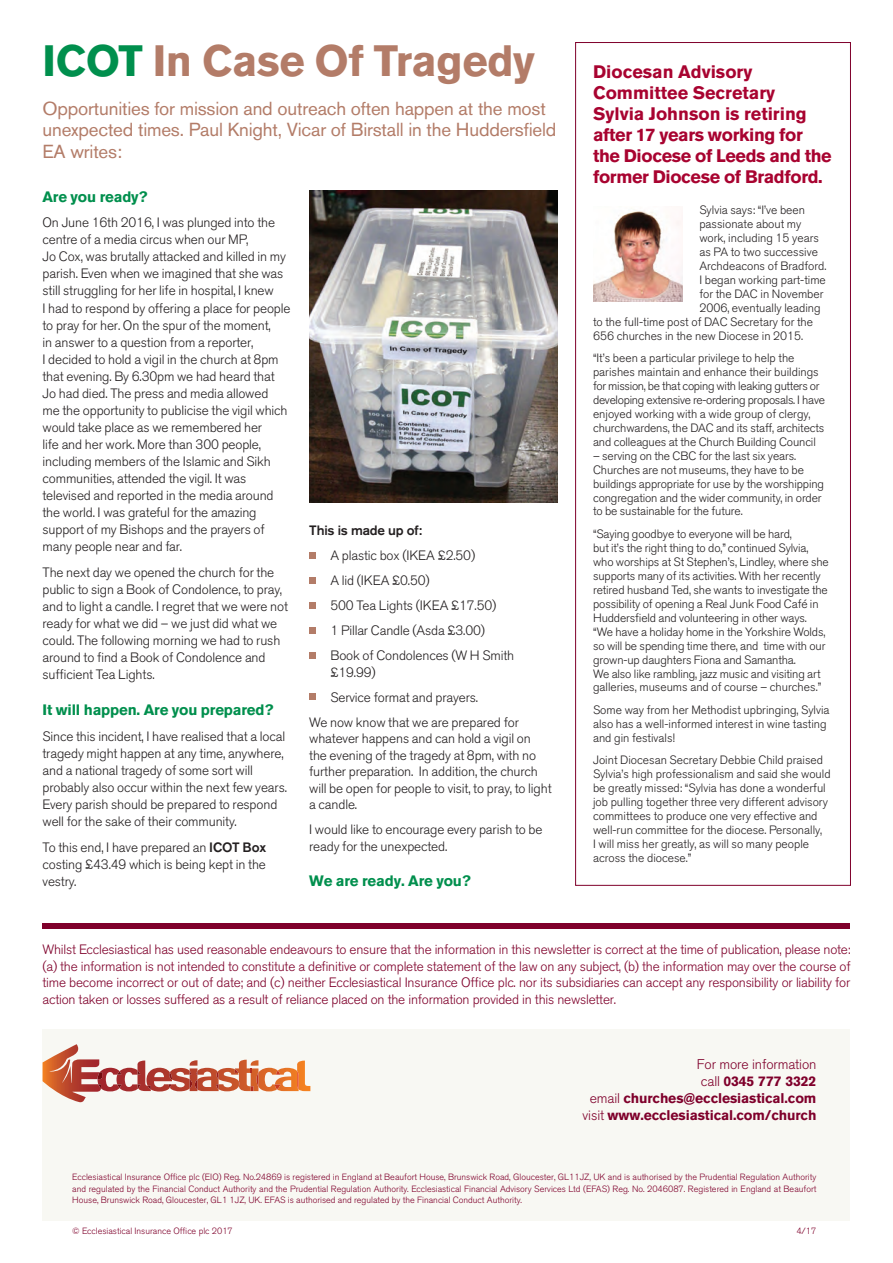
<style>
.page{position:relative;width:893px;height:1263px;background:#fff}
.page>*{position:absolute;margin:0;border:0;box-sizing:border-box;transform-origin:0 0}
.t1{font:700 43.5px "Akzidenz Grotesk BQ";letter-spacing:-.01em;color:#b37c68}
.Intro_13_15{font:18.75px/21.8px "Akzidenz Grotesk BQ";letter-spacing:-.01em;color:#b37c68}
.t2{font:700 18px/21px "Akzidenz Grotesk BQ";letter-spacing:-.02em;color:#a80330}
.Subhead{font:700 15px "Akzidenz Grotesk BQ";letter-spacing:-.01em;color:#008f4d}
.t3{font:700 13.95px "Akzidenz Grotesk BQ";letter-spacing:-.01em;color:#7f002b}
.t4{font:300 13.95px "Akzidenz Grotesk BQ";letter-spacing:-.01em;color:#7f002b}
.Body_9_5_11_5{font:300 13.5px/17.1px "Akzidenz Grotesk BQ";letter-spacing:-.01em;color:#231f20}
.t5{font:300 13.5px/16.5px "Akzidenz Grotesk BQ";letter-spacing:-.015em;color:#7f002b;text-align:justify}
.Body_9_5_11_5-2{font:500 13.5px "Akzidenz Grotesk BQ";letter-spacing:-.01em;color:#231f20}
.Body_9_5_11_5-3{font:300 12px/14px "Akzidenz Grotesk BQ";color:#231f20}
.t6{font:300 9px/11.2px "Akzidenz Grotesk BQ";color:#7f002b;text-align:justify}
.s1{color:#008f4d}
.s2{font-weight:500}
.s3{font-weight:300}
</style>
<div class="page">
<div style="left:43px;top:1029px;width:807px;height:191px;background:#f8f8f3"></div>
<svg style="left:43px;top:1044px;width:267px;height:59px"></svg>
<div style="left:43px;top:923px;width:807px;height:6px;background:#7f002b"></div>
<div style="left:309px;top:552px;width:7px;height:7px;background:#b37c68"></div>
<div style="left:309px;top:577px;width:7px;height:7px;background:#b37c68"></div>
<div style="left:309px;top:602px;width:7px;height:7px;background:#b37c68"></div>
<div style="left:309px;top:627px;width:7px;height:7px;background:#b37c68"></div>
<div style="left:309px;top:652px;width:7px;height:7px;background:#b37c68"></div>
<div style="left:309px;top:694px;width:7px;height:6px;background:#b37c68"></div>
<img style="left:309px;top:190px;width:249px;height:312px">
<img style="left:593px;top:211px;width:89px;height:91px">
<p class="t1" style="left:43px;top:36px;width:494px"><span class="s1">ICOT</span> In Case Of Tragedy</p>
<p class="Intro_13_15" style="left:43px;top:97px;width:515px">Opportunities for mission and outreach often happen at the most unexpected times. Paul Knight, Vicar of Birstall in the Huddersfield<br>EA writes:</p>
<p class="Subhead" style="left:43px;top:188px;width:107px">Are you ready?</p>
<p class="Body_9_5_11_5" style="left:43px;top:214px;width:249px">On June 16th 2016, I was plunged into the centre of a media circus when our MP,<br>Jo Cox, was brutally attacked and killed in my parish. Even when we imagined that she was still struggling for her life in hospital, I knew<br>I had to respond by offering a place for people to pray for her. On the spur of the moment,<br>in answer to a question from a reporter,<br>I decided to hold a vigil in the church at 8pm that evening. By 6.30pm we had heard that Jo had died. The press and media allowed<br>me the opportunity to publicise the vigil which would take place as we remembered her<br>life and her work. More than 300 people, including members of the Islamic and Sikh communities, attended the vigil. It was televised and reported in the media around the world. I was grateful for the amazing support of my Bishops and the prayers of many people near and far.</p>
<p class="Body_9_5_11_5" style="left:43px;top:564px;width:247px">The next day we opened the church for the public to sign a Book of Condolence, to pray, and to light a candle. I regret that we were not ready for what we did – we just did what we could. The following morning we had to rush around to find a Book of Condolence and sufficient Tea Lights.</p>
<p class="Subhead" style="left:43px;top:701px;width:232px">It will happen. Are you prepared?</p>
<p class="Body_9_5_11_5" style="left:43px;top:728px;width:246px">Since this incident, I have realised that a local tragedy might happen at any time, anywhere, and a national tragedy of some sort will probably also occur within the next few years.<br>Every parish should be prepared to respond well for the sake of their community.</p>
<p class="Body_9_5_11_5" style="left:43px;top:839px;width:225px;text-align:justify">To this end, I have prepared an <span class="s2">ICOT Box </span>costing £43.49 which is being kept in the vestry.</p>
<p class="Body_9_5_11_5-2" style="left:309px;top:522px;width:114px">This is made up of:</p>
<p class="Body_9_5_11_5" style="left:330px;top:547px;width:146px">A plastic box (IKEA £2.50)</p>
<p class="Body_9_5_11_5" style="left:330px;top:572px;width:101px">A lid (IKEA £0.50)</p>
<p class="Body_9_5_11_5" style="left:330px;top:597px;width:167px">500 Tea Lights (IKEA £17.50)</p>
<p class="Body_9_5_11_5" style="left:330px;top:622px;width:156px">1 Pillar Candle (Asda £3.00)</p>
<p class="Body_9_5_11_5" style="left:330px;top:647px;width:185px;line-height:16.5px">Book of Condolences (W H Smith £19.99)</p>
<p class="Body_9_5_11_5" style="left:330px;top:689px;width:149px">Service format and prayers.</p>
<p class="Body_9_5_11_5" style="left:309px;top:714px;width:244px;line-height:16.5px">We now know that we are prepared for whatever happens and can hold a vigil on the evening of the tragedy at 8pm, with no further preparation. In addition, the church will be open for people to visit, to pray, to light a candle.</p>
<p class="Body_9_5_11_5" style="left:309px;top:821px;width:235px;line-height:16.5px">I would like to encourage every parish to be ready for the unexpected.</p>
<p class="Subhead" style="left:309px;top:872px;width:163px">We are ready. Are you?</p>
<p class="t2" style="left:593px;top:61px;width:240px">Diocesan Advisory<br>Committee Secretary<br>Sylvia Johnson is retiring after 17 years working for the Diocese of Leeds and the former Diocese of Bradford.</p>
<p class="Body_9_5_11_5-3" style="left:699px;top:203px;width:107px">Sylvia says: “I’ve been</p>
<p class="Body_9_5_11_5-3" style="left:699px;top:217px;width:104px">passionate about my</p>
<p class="Body_9_5_11_5-3" style="left:699px;top:231px;width:121px">work, including 15 years</p>
<p class="Body_9_5_11_5-3" style="left:699px;top:245px;width:120px">as PA to two successive</p>
<p class="Body_9_5_11_5-3" style="left:699px;top:259px;width:129px">Archdeacons of Bradford.</p>
<p class="Body_9_5_11_5-3" style="left:699px;top:273px;width:128px">I began working part-time</p>
<p class="Body_9_5_11_5-3" style="left:699px;top:287px;width:126px">for the DAC in November</p>
<p class="Body_9_5_11_5-3" style="left:699px;top:301px;width:123px">2006, eventually leading</p>
<p class="Body_9_5_11_5-3" style="left:593px;top:315px;width:222px">to the full-time post of DAC Secretary for the</p>
<p class="Body_9_5_11_5-3" style="left:593px;top:329px;width:212px">656 churches in the new Diocese in 2015.</p>
<p class="Body_9_5_11_5-3" style="left:593px;top:351px;width:234px">“It’s been a particular privilege to help the parishes maintain and enhance their buildings for mission, be that coping with leaking gutters or developing extensive re-ordering proposals. I have enjoyed working with a wide group of clergy, churchwardens, the DAC and its staff, architects and colleagues at the Church Building Council</p>
<p class="Body_9_5_11_5-3" style="left:593px;top:449px;width:232px">– serving on the CBC for the last six years.<br>Churches are not museums, they have to be buildings appropriate for use by the worshipping congregation and the wider community, in order to be sustainable for the future.</p>
<p class="Body_9_5_11_5-3" style="left:593px;top:527px;width:237px">“Saying goodbye to everyone will be hard,<br>but it’s the right thing to do,” continued Sylvia, who worships at St Stephen’s, Lindley, where she supports many of its activities. With her recently retired husband Ted, she wants to investigate the possibility of opening a Real Junk Food Café in Huddersfield and volunteering in other ways. “We have a holiday home in the Yorkshire Wolds, so will be spending time there, and time with our grown-up daughters Fiona and Samantha.<br>We also like rambling, jazz music and visiting art galleries, museums and of course – churches.”</p>
<p class="Body_9_5_11_5-3" style="left:593px;top:703px;width:238px">Some way from her Methodist upbringing, Sylvia also has a well-informed interest in wine tasting and gin festivals!</p>
<p class="Body_9_5_11_5-3" style="left:593px;top:753px;width:239px">Joint Diocesan Secretary Debbie Child praised Sylvia’s high professionalism and said she would be greatly missed: “Sylvia has done a wonderful job pulling together three very different advisory committees to produce one very effective and well-run committee for the diocese. Personally,<br>I will miss her greatly, as will so many people across the diocese.”</p>
<p class="t5" style="left:43px;top:941px;width:810px">Whilst Ecclesiastical has used reasonable endeavours to ensure that the information in this newsletter is correct at the time of publication, please note: (a) the information is not intended to constitute a definitive or complete statement of the law on any subject, (b) the information may over the course of time become incorrect or out of date; and (c) neither Ecclesiastical Insurance Office plc. nor its subsidiaries can accept any responsibility or liability for action taken or losses suffered as a result of reliance placed on the information provided in this newsletter.</p>
<p class="t4" style="left:697px;top:1056px;width:121px">For more information</p>
<p class="t3" style="left:701px;top:1073px;width:117px"><span class="s3">call</span> 0345 777 3322</p>
<p class="t3" style="left:590px;top:1090px;width:228px"><span class="s3">email</span> churches@ecclesiastical.com</p>
<p class="t3" style="left:583px;top:1107px;width:235px"><span class="s3">visit</span> www.ecclesiastical.com/church</p>
<p class="t6" style="left:72px;top:1172px;width:746px">Ecclesiastical Insurance Office plc (EIO) Reg. No.24869 is registered in England at Beaufort House, Brunswick Road, Gloucester, GL11JZ, UK and is authorised by the Prudential Regulation Authority and regulated by the Financial Conduct Authority and the Prudential Regulation Authority. Ecclesiastical Financial Advisory Services Ltd (EFAS) Reg. No. 2046087. Registered in England at Beaufort House, Brunswick Road, Gloucester, GL1 1JZ, UK. EFAS is authorised and regulated by the Financial Conduct Authority.</p>
<p class="t6" style="left:72px;top:1225px;width:162px">© Ecclesiastical Insurance Office plc 2017</p>
<p class="t6" style="left:796px;top:1225px;width:22px">4/17</p>
</div>
